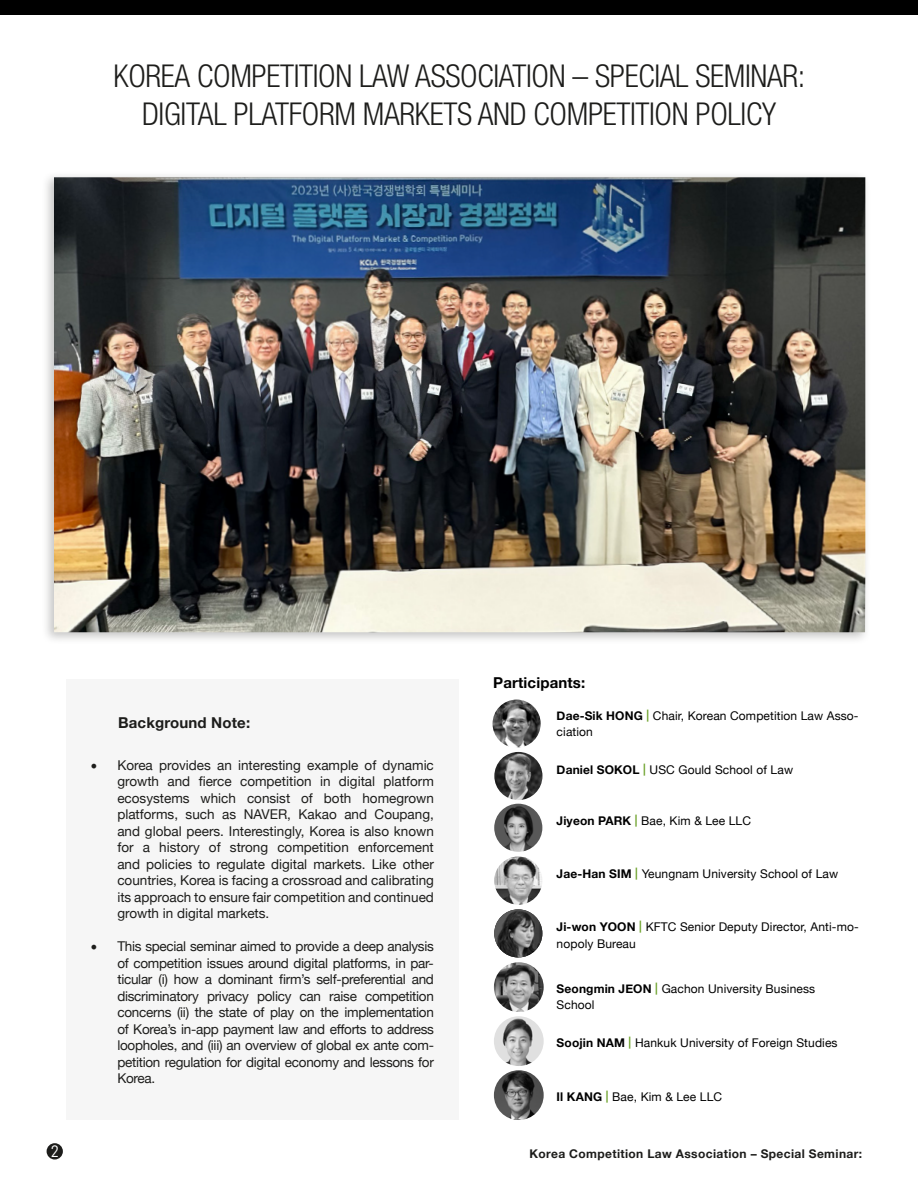
<style>
.page{position:relative;width:918px;height:1188px;background:#fff}
.page>*{position:absolute;margin:0;border:0;box-sizing:border-box;transform-origin:0 0}
.t1{font:300 condensed 31.5px/37.8px "Helvetica Neue LT Std";letter-spacing:-.01em;color:#1d1d1b;text-align:center}
.t2{font:16.5px "Uniform Condensed";color:#fff}
.t3{font:700 15px "Helvetica Neue";letter-spacing:.01em;color:#1d1d1b}
.t4{font:700 15px "Helvetica Neue";letter-spacing:.01em;color:#000}
.t5{font:13.5px/16.5px "Helvetica Neue";letter-spacing:-.02em;color:#1d1d1b;text-align:justify}
.t6{font:12px/16.5px "Helvetica Neue";letter-spacing:.01em;color:#000}
.t7{font:700 12px "Helvetica Neue";letter-spacing:.03em;color:#1d1d1b}
.s1{font-weight:700}
.s2{font-weight:700;color:#6fa32e}
.s3{font-family:"Minion Pro";font-size:18px}
</style>
<div class="page">
<div style="left:47px;top:1143px;width:16px;height:17px;background:#1d1d1b;border-radius:50%"></div>
<div style="left:0;top:0;width:918px;height:15px;background:#000"></div>
<div style="left:67px;top:679px;width:392px;height:441px;background:#f6f6f6"></div>
<img style="left:493px;top:700px;width:48px;height:48px;border-radius:24px">
<img style="left:494px;top:752px;width:49px;height:48px;border-radius:24px">
<img style="left:494px;top:804px;width:48px;height:48px;border-radius:24px">
<img style="left:494px;top:857px;width:48px;height:48px;border-radius:24px">
<img style="left:494px;top:909px;width:48px;height:48px;border-radius:24px">
<img style="left:494px;top:962px;width:50px;height:50px;border-radius:25px">
<img style="left:494px;top:1016px;width:50px;height:50px;border-radius:25px">
<img style="left:494px;top:1070px;width:50px;height:50px;border-radius:25px">
<div style="left:41px;top:171px;width:830px;height:474px;background:#1d1d1b;opacity:.26"></div>
<img style="left:54px;top:177px;width:811px;height:455px">
<h1 class="t1" style="left:114px;top:57px;width:693px">KOREA COMPETITION LAW ASSOCIATION – SPECIAL SEMINAR:<br>DIGITAL PLATFORM MARKETS AND COMPETITION POLICY</h1>
<p class="t4" style="left:493px;top:671px;width:94px">Participants:</p>
<p class="t3" style="left:118px;top:711px;width:134px">Background Note:</p>
<p class="t6" style="left:557px;top:708px;width:303px"><span class="s1">Dae-Sik HONG</span> <span class="s2">|</span> Chair, Korean Competition Law Asso&shy;ciation</p>
<p class="t6" style="left:557px;top:763px;width:238px"><span class="s1">Daniel SOKOL</span> <span class="s2">|</span> USC Gould School of Law</p>
<p class="t6" style="left:557px;top:814px;width:196px"><span class="s1">Jiyeon PARK</span> <span class="s2">|</span> Bae, Kim &amp; Lee LLC</p>
<p class="t5" style="left:117px;top:757px;width:318px;text-indent:-27px"><span class="s3">•</span> Korea provides an interesting example of dynamic growth and fierce competition in digital platform ecosystems which consist of both homegrown platforms, such as NAVER, Kakao and Coupang, and global peers. Interestingly, Korea is also known for a history of strong competition enforcement and policies to regulate digital markets. Like other countries, Korea is facing a crossroad and calibrating its approach to ensure fair competition and continued growth in digital markets.</p>
<p class="t5" style="left:117px;top:939px;width:318px;text-indent:-27px"><span class="s3">•</span> This special seminar aimed to provide a deep analysis of competition issues around digital platforms, in par&shy;ticular (i) how a dominant firm’s self-preferential and discriminatory privacy policy can raise competition concerns (ii) the state of play on the implementation of Korea’s in-app payment law and efforts to address loopholes, and (iii) an overview of global ex ante com&shy;petition regulation for digital economy and lessons for Korea.</p>
<p class="t6" style="left:557px;top:866px;width:283px"><span class="s1">Jae-Han SIM</span> <span class="s2">|</span> Yeungnam University School of Law</p>
<p class="t6" style="left:557px;top:919px;width:304px"><span class="s1">Ji-won YOON</span> <span class="s2">|</span> KFTC Senior Deputy Director, Anti-mo&shy;nopoly Bureau</p>
<p class="t6" style="left:557px;top:981px;width:260px"><span class="s1">Seongmin JEON</span> <span class="s2">|</span> Gachon University Business<br>School</p>
<p class="t6" style="left:557px;top:1035px;width:282px"><span class="s1">Soojin NAM</span> <span class="s2">|</span> Hankuk University of Foreign Studies</p>
<p class="t6" style="left:557px;top:1089px;width:167px"><span class="s1">Il KANG</span> <span class="s2">|</span> Bae, Kim &amp; Lee LLC</p>
<p class="t2" style="left:51px;top:1141px;width:10px">2</p>
<p class="t7" style="left:530px;top:1144px;width:334px">Korea Competition Law Association – Special Seminar:</p>
</div>
